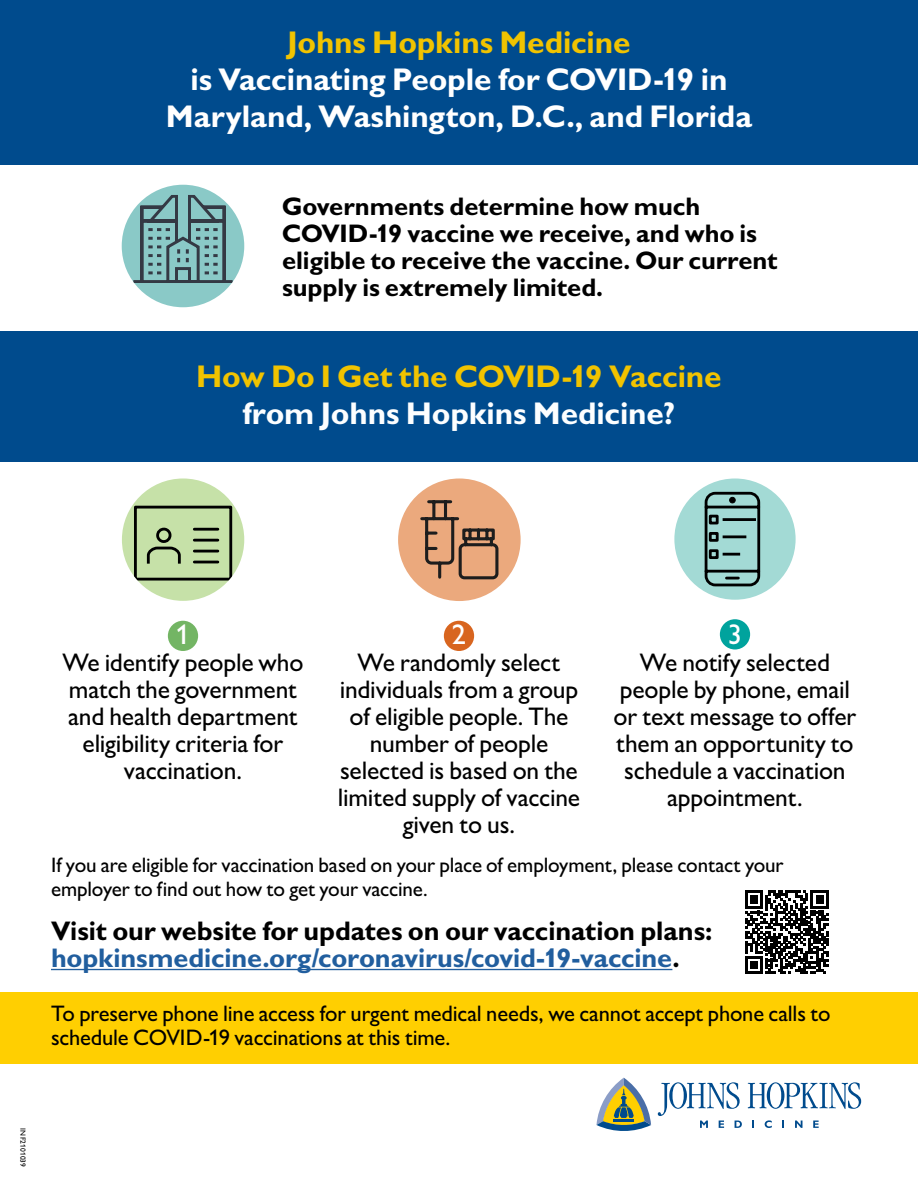
<style>
.page{position:relative;width:918px;height:1188px;background:#fff}
.page>*{position:absolute;margin:0;border:0;box-sizing:border-box;transform-origin:0 0}
.t1{font:700 31.5px/37.5px "Gill Sans MT Std";letter-spacing:-.005em;color:#fff;text-align:center}
.t2{font:700 31.5px "Gill Sans MT Std";letter-spacing:-.005em;color:#f1c300}
.t3{font:700 31.5px "Gill Sans MT Std";letter-spacing:-.005em;color:#fcfeff}
.t4{font:500 28.5px "Gill Sans MT Std";color:#fff}
.t5{font:700 27px/27px "Gill Sans MT Std";letter-spacing:-.005em;color:#000}
.t6{font:500 25.5px/27px "Gill Sans MT Std";letter-spacing:-.005em;color:#000;text-align:center}
.t7{font:700 25.5px/27px "Gill Sans MT Std";letter-spacing:-.005em;color:#000}
.t8{font:500 22.5px/24px "Gill Sans MT Std";letter-spacing:-.005em;color:#000}
.t9{font:500 21px/24px "Gill Sans MT Std";letter-spacing:-.01em;color:#000}
.t10{font:500 7.5px "Gill Sans MT Std";letter-spacing:.015em;color:#000}
.s1{color:#215e9e}
</style>
<div class="page">
<div style="left:0;top:992px;width:918px;height:72px;background:#ffcf01"></div>
<div style="left:122px;top:479px;width:122px;height:122px;background:#c6e1a8;border-radius:50%"></div>
<div style="left:134px;top:506px;width:98px;height:75px;border:3px solid #000"></div>
<svg style="left:146px;top:527px;width:35px;height:37px"></svg>
<hr style="left:194px;top:528px;width:24px;height:3px;background:#000">
<hr style="left:194px;top:539px;width:24px;height:3px;background:#000">
<hr style="left:194px;top:550px;width:24px;height:2px;background:#000">
<hr style="left:194px;top:561px;width:24px;height:2px;background:#000">
<div style="left:398px;top:478px;width:123px;height:123px;background:#eba97d;border-radius:50%"></div>
<svg style="left:420px;top:500px;width:78px;height:79px"></svg>
<div style="left:122px;top:185px;width:122px;height:122px;background:#8ac9c7;border-radius:50%"></div>
<svg style="left:133px;top:195px;width:100px;height:88px"></svg>
<div style="left:674px;top:479px;width:122px;height:121px;background:#a3dad5;border-radius:50%"></div>
<svg style="left:704px;top:491px;width:57px;height:96px"></svg>
<svg style="left:752px;top:1121px;width:2px;height:7px"></svg>
<svg style="left:765px;top:1120px;width:7px;height:8px"></svg>
<svg style="left:782px;top:1121px;width:2px;height:7px"></svg>
<svg style="left:795px;top:1121px;width:8px;height:7px"></svg>
<svg style="left:813px;top:1121px;width:6px;height:7px"></svg>
<svg style="left:658px;top:1082px;width:84px;height:46px"></svg>
<svg style="left:748px;top:1082px;width:113px;height:27px"></svg>
<svg style="left:596px;top:1077px;width:55px;height:54px"></svg>
<div style="left:444px;top:621px;width:30px;height:30px;background:#d8651f;border-radius:50%"></div>
<div style="left:720px;top:619px;width:30px;height:31px;background:#00a39d;border-radius:50%"></div>
<div style="left:0;top:332px;width:918px;height:130px;background:#004b8d"></div>
<div style="left:168px;top:621px;width:30px;height:30px;background:#73b564;border-radius:50%"></div>
<hr style="left:51px;top:969px;width:621px;height:1px;background:#215e9e">
<div style="left:0;top:0;width:918px;height:165px;background:#004b8d"></div>
<svg style="left:745px;top:891px;width:83px;height:83px"></svg>
<p class="t2" style="left:287px;top:22px;width:345px">Johns Hopkins Medicine</p>
<p class="t1" style="left:166px;top:60px;width:588px">is Vaccinating People for COVID-19 in<br>Maryland, Washington, D.C., and Florida</p>
<p class="t7" style="left:282px;top:192px;width:497px">Governments determine how much COVID-19 vaccine we receive, and who is eligible to receive the vaccine. Our current supply is extremely limited.</p>
<p class="t2" style="left:196px;top:357px;width:527px">How Do I Get the COVID-19 Vaccine</p>
<p class="t3" style="left:243px;top:394px;width:434px">from Johns Hopkins Medicine?</p>
<p class="t4" style="left:176px;top:618px;width:16px">1</p>
<p class="t6" style="left:62px;top:649px;width:243px">We identify people who match the government and health department eligibility criteria for vaccination.</p>
<p class="t4" style="left:452px;top:618px;width:16px">2</p>
<p class="t6" style="left:338px;top:649px;width:244px">We randomly select individuals from a group of eligible people. The number of people selected is based on the limited supply of vaccine given to us.</p>
<p class="t4" style="left:728px;top:618px;width:16px">3</p>
<p class="t6" style="left:614px;top:649px;width:244px">We notify selected people by phone, email or text message to offer them an opportunity to schedule a vaccination appointment.</p>
<p class="t9" style="left:51px;top:853px;width:734px">If you are eligible for vaccination based on your place of employment, please contact your employer to find out how to get your vaccine.</p>
<p class="t5" style="left:51px;top:917px;width:663px">Visit our website for updates on our vaccination plans: <span class="s1">hopkinsmedicine.org/coronavirus/covid-19-vaccine</span>.</p>
<p class="t8" style="left:51px;top:1001px;width:781px">To preserve phone line access for urgent medical needs, we cannot accept phone calls to schedule COVID-19 vaccinations at this time.</p>
<p class="t10" style="left:27px;top:1128px;width:40px;rotate:90deg">INF2101039</p>
</div>
